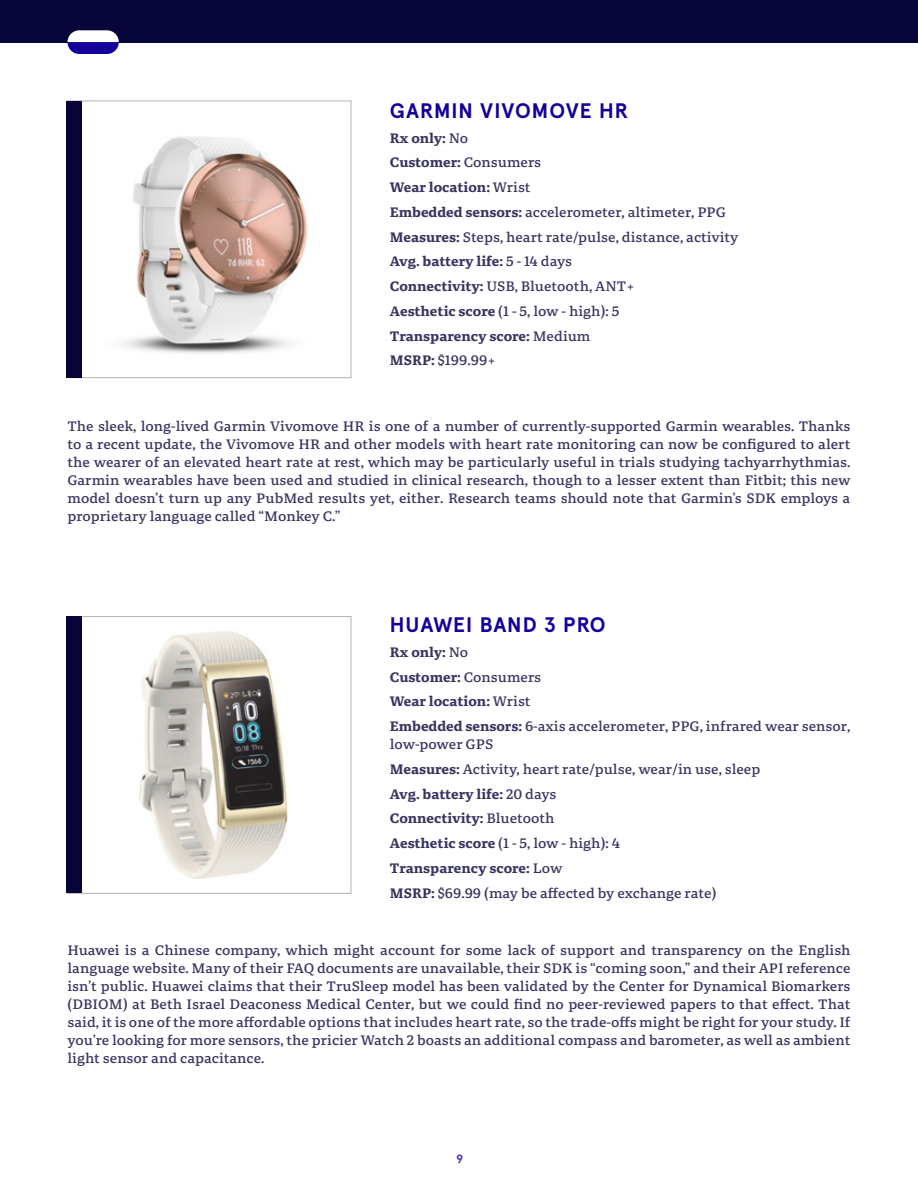
<style>
.page{position:relative;width:918px;height:1188px;background:#fff}
.page>*{position:absolute;margin:0;border:0;box-sizing:border-box;transform-origin:0 0}
.t1{font:700 21px "Apercu";letter-spacing:.045em;color:#13009b}
.t2{font:13.5px/18px "Portada Text Bk";color:#383661}
.t3{font:700 13.5px/24.8px "Portada Text";color:#383661}
.t4{font:700 12px "Apercu Pro";color:#4233af}
.s1{font-family:"Portada Text Bk";font-weight:400}
.s2{font-family:"Portada Text";font-weight:700}
</style>
<div class="page">
<div style="left:0;top:0;width:918px;height:43px;background:#060439"></div>
<img style="left:122px;top:136px;width:186px;height:218px">
<div style="left:67px;top:101px;width:284px;height:277px;border:1px solid #b3b3b3"></div>
<div style="left:67px;top:101px;width:15px;height:277px;background:#060439"></div>
<img style="left:139px;top:631px;width:149px;height:247px">
<div style="left:67px;top:616px;width:284px;height:278px;border:1px solid #b3b3b3"></div>
<div style="left:67px;top:617px;width:15px;height:276px;background:#060439"></div>
<svg style="left:67px;top:30px;width:52px;height:24px"></svg>
<h1 class="t1" style="left:390px;top:94px;width:240px">GARMIN VIVOMOVE HR</h1>
<p class="t3" style="left:390px;top:125px;width:153px">Rx only: <span class="s1">No<br></span>Customer: <span class="s1">Consumers<br></span>Wear location: <span class="s1">Wrist</span></p>
<p class="t2" style="left:390px;top:199px;width:350px;line-height:24.8px"><span class="s2">Embedded sensors:</span> accelerometer, altimeter, PPG<br><span class="s2">Measures:</span> Steps, heart rate/pulse, distance, activity</p>
<p class="t3" style="left:390px;top:249px;width:184px">Avg. battery life: <span class="s1">5 - 14 days</span></p>
<p class="t2" style="left:390px;top:274px;width:247px;line-height:24.8px"><span class="s2">Connectivity:</span> USB, Bluetooth, ANT+<br><span class="s2">Aesthetic score</span> (1 - 5, low - high): 5</p>
<p class="t3" style="left:390px;top:323px;width:202px">Transparency score: <span class="s1">Medium</span></p>
<p class="t2" style="left:390px;top:351px;width:108px"><span class="s2">MSRP:</span> $199.99+</p>
<p class="t2" style="left:68px;top:417px;width:785px;text-align:justify">The sleek, long-lived Garmin Vivomove HR is one of a number of currently-supported Garmin wearables. Thanks to a recent update, the Vivomove HR and other models with heart rate monitoring can now be configured to alert the wearer of an elevated heart rate at rest, which may be particularly useful in trials studying tachyarrhythmias.<br>Garmin wearables have been used and studied in clinical research, though to a lesser extent than Fitbit; this new model doesn’t turn up any PubMed results yet, either. Research teams should note that Garmin’s SDK employs a proprietary language called “Monkey C.”</p>
<h1 class="t1" style="left:390px;top:608px;width:217px">HUAWEI BAND 3 PRO</h1>
<p class="t3" style="left:390px;top:639px;width:153px">Rx only: <span class="s1">No<br></span>Customer: <span class="s1">Consumers<br></span>Wear location: <span class="s1">Wrist</span></p>
<p class="t2" style="left:390px;top:717px;width:462px"><span class="s2">Embedded sensors:</span> 6-axis accelerometer, PPG, infrared wear sensor, low-power GPS</p>
<p class="t2" style="left:390px;top:760px;width:372px"><span class="s2">Measures:</span> Activity, heart rate/pulse, wear/in use, sleep</p>
<p class="t3" style="left:390px;top:781px;width:168px">Avg. battery life: <span class="s1">20 days<br></span>Connectivity: <span class="s1">Bluetooth</span></p>
<p class="t2" style="left:390px;top:834px;width:232px"><span class="s2">Aesthetic score</span> (1 - 5, low - high): 4</p>
<p class="t3" style="left:390px;top:855px;width:174px">Transparency score: <span class="s1">Low</span></p>
<p class="t2" style="left:390px;top:883px;width:328px"><span class="s2">MSRP:</span> $69.99 (may be affected by exchange rate)</p>
<p class="t2" style="left:68px;top:941px;width:785px;text-align:justify">Huawei is a Chinese company, which might account for some lack of support and transparency on the English language website. Many of their FAQ documents are unavailable, their SDK is “coming soon,” and their API reference isn’t public. Huawei claims that their TruSleep model has been validated by the Center for Dynamical Biomarkers (DBIOM) at Beth Israel Deaconess Medical Center, but we could find no peer-reviewed papers to that effect. That said, it is one of the more affordable options that includes heart rate, so the trade-offs might be right for your study. If you’re looking for more sensors, the pricier Watch 2 boasts an additional compass and barometer, as well as ambient light sensor and capacitance.</p>
<p class="t4" style="left:456px;top:1150px;width:8px">9</p>
</div>
